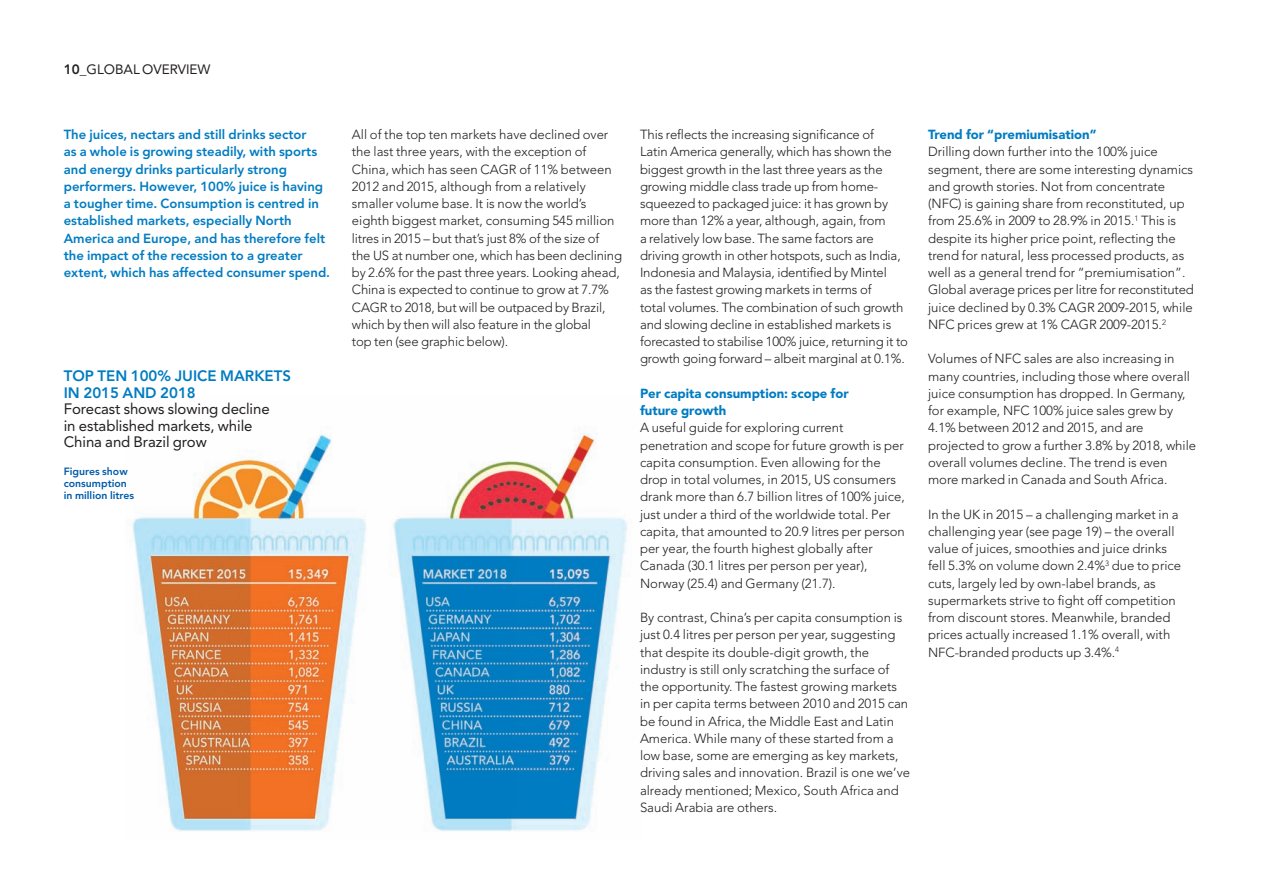
<style>
.page{position:relative;width:1263px;height:893px;background:#fff}
.page>*{position:absolute;margin:0;border:0;box-sizing:border-box;transform-origin:0 0}
.t1{font:15px/16.5px "Avenir";letter-spacing:-.005em;color:#231f20}
.t2{font:800 15px/16.5px "Avenir";color:#007cc2}
.t3{font:13.5px "Avenir";color:#231f20}
.t4{font:300 13.2px/17.2px "Avenir";color:#231f20}
.t5{font:800 13.2px/17.2px "Avenir";color:#007cc2}
.t6{font:900 13.2px/17.2px "Avenir";color:#007cc2}
.t7{font:800 10.5px/12px "Avenir";color:#015aaa}
.s1{font-weight:800}
</style>
<div class="page">
<img style="left:131px;top:427px;width:497px;height:405px">
<p class="t3" style="left:64px;top:62px;width:148px"><span class="s1">10</span>_GLOBAL OVERVIEW</p>
<p class="t5" style="left:64px;top:126px;width:268px">The juices, nectars and still drinks sector<br>as a whole is growing steadily, with sports and energy drinks particularly strong performers. However, 100% juice is having a tougher time. Consumption is centred in established markets, especially North America and Europe, and has therefore felt the impact of the recession to a greater extent, which has affected consumer spend.</p>
<p class="t4" style="left:352px;top:126px;width:272px">All of the top ten markets have declined over the last three years, with the exception of China, which has seen CAGR of 11% between 2012 and 2015, although from a relatively smaller volume base. It is now the world’s eighth biggest market, consuming 545 million litres in 2015 – but that’s just 8% of the size of<br>the US at number one, which has been declining by 2.6% for the past three years. Looking ahead, China is expected to continue to grow at 7.7% CAGR to 2018, but will be outpaced by Brazil, which by then will also feature in the global<br>top ten (see graphic below).</p>
<p class="t6" style="left:928px;top:126px;width:170px">Trend for “premiumisation”</p>
<p class="t4" style="left:640px;top:126px;width:270px">This reflects the increasing significance of<br>Latin America generally, which has shown the biggest growth in the last three years as the growing middle class trade up from home&shy;squeezed to packaged juice: it has grown by more than 12% a year, although, again, from<br>a relatively low base. The same factors are driving growth in other hotspots, such as India, Indonesia and Malaysia, identified by Mintel<br>as the fastest growing markets in terms of<br>total volumes. The combination of such growth and slowing decline in established markets is forecasted to stabilise 100% juice, returning it to growth going forward – albeit marginal at 0.1%.</p>
<p class="t6" style="left:640px;top:385px;width:210px">Per capita consumption: scope for future growth</p>
<p class="t4" style="left:640px;top:419px;width:266px">A useful guide for exploring current penetration and scope for future growth is per capita consumption. Even allowing for the drop in total volumes, in 2015, US consumers drank more than 6.7 billion litres of 100% juice, just under a third of the worldwide total. Per capita, that amounted to 20.9 litres per person per year, the fourth highest globally after Canada (30.1 litres per person per year), Norway (25.4) and Germany (21.7).</p>
<p class="t4" style="left:640px;top:609px;width:264px">By contrast, China’s per capita consumption is just 0.4 litres per person per year, suggesting that despite its double-digit growth, the industry is still only scratching the surface of</p>
<p class="t4" style="left:640px;top:678px;width:272px">the opportunity. The fastest growing markets in per capita terms between 2010 and 2015 can be found in Africa, the Middle East and Latin America. While many of these started from a low base, some are emerging as key markets, driving sales and innovation. Brazil is one we’ve already mentioned; Mexico, South Africa and Saudi Arabia are others.</p>
<p class="t4" style="left:928px;top:143px;width:267px">Drilling down further into the 100% juice segment, there are some interesting dynamics and growth stories. Not from concentrate (NFC) is gaining share from reconstituted, up from 25.6% in 2009 to 28.9% in 2015.<sup>1</sup> This is despite its higher price point, reflecting the trend for natural, less processed products, as well as a general trend for “premiumisation”.<br>Global average prices per litre for reconstituted juice declined by 0.3% CAGR 2009-2015, while NFC prices grew at 1% CAGR 2009-2015.<sup>2</sup></p>
<p class="t4" style="left:928px;top:350px;width:269px">Volumes of NFC sales are also increasing in many countries, including those where overall juice consumption has dropped. In Germany, for example, NFC 100% juice sales grew by 4.1% between 2012 and 2015, and are projected to grow a further 3.8% by 2018, while overall volumes decline. The trend is even more marked in Canada and South Africa.</p>
<p class="t4" style="left:928px;top:505px;width:254px">In the UK in 2015 – a challenging market in a challenging year (see page 19) – the overall value of juices, smoothies and juice drinks fell 5.3% on volume down 2.4%<sup>3</sup> due to price cuts, largely led by own-label brands, as supermarkets strive to fight off competition from discount stores. Meanwhile, branded prices actually increased 1.1% overall, with NFC-branded products up 3.4%.<sup>4</sup></p>
<p class="t2" style="left:64px;top:368px;width:229px">TOP TEN 100% JUICE MARKETS<br>IN 2015 AND 2018</p>
<p class="t1" style="left:64px;top:401px;width:207px">Forecast shows slowing decline in established markets, while<br>China and Brazil grow</p>
<p class="t7" style="left:64px;top:465px;width:72px">Figures show consumption in million litres</p>
</div>
